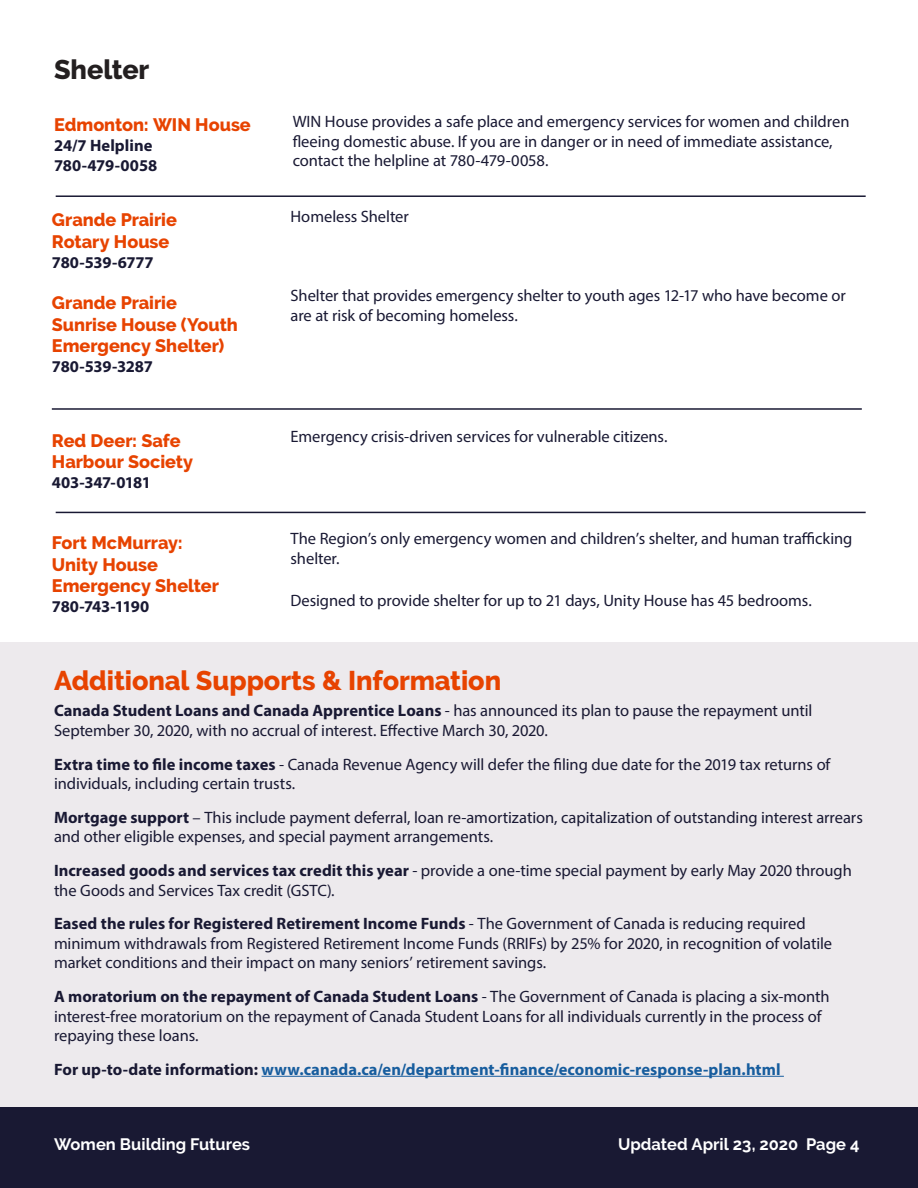
<style>
.page{position:relative;width:918px;height:1188px;background:#fff}
.page>*{position:absolute;margin:0;border:0;box-sizing:border-box;transform-origin:0 0}
.headings_1{font:800 27px "Raleway";letter-spacing:-.005em;color:#e74300}
.headings_1-2{font:800 27px "Raleway";color:#231f20}
.Headings_2{font:800 18px/21.6px "Raleway";color:#e74300}
.Body_11_pt{font:16.5px/19.8px "Myriad Pro";letter-spacing:-.005em;color:#191933}
.Body_11_pt-2{font:700 16.5px "Myriad Pro";color:#175d9e}
.Sub_head_side_box{font:700 16.5px "Myriad Pro";letter-spacing:-.01em;color:#191933}
.t1{font:700 16.5px "Raleway";color:#fff}
.Sub_head_side_box-2{font:700 16.5px "Myriad Pro";letter-spacing:-.03em;color:#191933}
.s1{font-weight:700}
.s2{color:#191933}
</style>
<div class="page">
<div style="left:0;top:642px;width:918px;height:475px;background:#edeaed"></div>
<hr style="left:262px;top:1076px;width:522px;height:1px;background:#175d9e">
<hr style="left:56px;top:195px;width:810px;height:2px;background:#191933">
<hr style="left:52px;top:408px;width:810px;height:2px;background:#191933">
<hr style="left:56px;top:512px;width:810px;height:1px;background:#191933">
<div style="left:0;top:1107px;width:918px;height:81px;background:#191933"></div>
<p class="headings_1-2" style="left:54px;top:55px;width:97px">Shelter</p>
<p class="Headings_2" style="left:54px;top:114px;width:198px">Edmonton: WIN House</p>
<p class="Sub_head_side_box" style="left:54px;top:135px;width:100px">24/7 Helpline</p>
<p class="Sub_head_side_box" style="left:54px;top:155px;width:105px">780-479-0058</p>
<p class="Headings_2" style="left:52px;top:209px;width:127px">Grande Prairie<br>Rotary House</p>
<p class="Sub_head_side_box" style="left:52px;top:252px;width:103px">780-539-6777</p>
<p class="Headings_2" style="left:52px;top:292px;width:188px">Grande Prairie<br>Sunrise House (Youth<br>Emergency Shelter)</p>
<p class="Sub_head_side_box" style="left:52px;top:356px;width:103px">780-539-3287</p>
<p class="Headings_2" style="left:52px;top:430px;width:143px">Red Deer: Safe<br>Harbour Society</p>
<p class="Sub_head_side_box-2" style="left:52px;top:472px;width:101px">403-347-0181</p>
<p class="Headings_2" style="left:52px;top:532px;width:169px">Fort McMurray:<br>Unity House<br>Emergency Shelter</p>
<p class="Sub_head_side_box" style="left:52px;top:596px;width:99px">780-743-1190</p>
<p class="Body_11_pt" style="left:293px;top:111px;width:558px">WIN House provides a safe place and emergency services for women and children fleeing domestic abuse. If you are in danger or in need of immediate assistance, contact the helpline at 780-479-0058.</p>
<p class="Body_11_pt" style="left:291px;top:206px;width:120px">Homeless Shelter</p>
<p class="Body_11_pt" style="left:291px;top:285px;width:557px">Shelter that provides emergency shelter to youth ages 12-17 who have become or are at risk of becoming homeless.</p>
<p class="Body_11_pt" style="left:291px;top:427px;width:379px">Emergency crisis-driven services for vulnerable citizens.</p>
<p class="Body_11_pt" style="left:291px;top:529px;width:564px">The Region’s only emergency women and children’s shelter, and human trafficking shelter.</p>
<p class="Body_11_pt" style="left:291px;top:590px;width:523px">Designed to provide shelter for up to 21 days, Unity House has 45 bedrooms.</p>
<p class="headings_1" style="left:54px;top:665px;width:449px">Additional Supports &amp; Information</p>
<p class="Body_11_pt" style="left:54px;top:701px;width:760px"><span class="s1">Canada Student Loans and Canada Apprentice Loans</span> - has announced its plan to pause the repayment until<br>September 30, 2020, with no accrual of interest. Effective March 30, 2020.</p>
<p class="Body_11_pt" style="left:54px;top:754px;width:778px"><span class="s1">Extra time to file income taxes</span> - Canada Revenue Agency will defer the filing due date for the 2019 tax returns of individuals, including certain trusts.</p>
<p class="Body_11_pt" style="left:54px;top:807px;width:810px"><span class="s1">Mortgage support</span> – This include payment deferral, loan re-amortization, capitalization of outstanding interest arrears and other eligible expenses, and special payment arrangements.</p>
<p class="Body_11_pt" style="left:54px;top:860px;width:799px"><span class="s1">Increased goods and services tax credit this year</span> - provide a one-time special payment by early May 2020 through the Goods and Services Tax credit (GSTC).</p>
<p class="Body_11_pt" style="left:54px;top:913px;width:780px"><span class="s1">Eased the rules for Registered Retirement Income Funds</span> - The Government of Canada is reducing required minimum withdrawals from Registered Retirement Income Funds (RRIFs) by 25% for 2020, in recognition of volatile market conditions and their impact on many seniors’ retirement savings.</p>
<p class="Body_11_pt" style="left:54px;top:986px;width:777px"><span class="s1">A moratorium on the repayment of Canada Student Loans</span> - The Government of Canada is placing a six-month interest-free moratorium on the repayment of Canada Student Loans for all individuals currently in the process of repaying these loans.</p>
<p class="Body_11_pt-2" style="left:54px;top:1058px;width:728px"><span class="s2">For up-to-date information:</span> www.canada.ca/en/department-finance/economic-response-plan.html</p>
<p class="t1" style="left:54px;top:1135px;width:198px">Women Building Futures</p>
<p class="t1" style="left:618px;top:1135px;width:243px">Updated April 23, 2020 Page 4</p>
</div>
